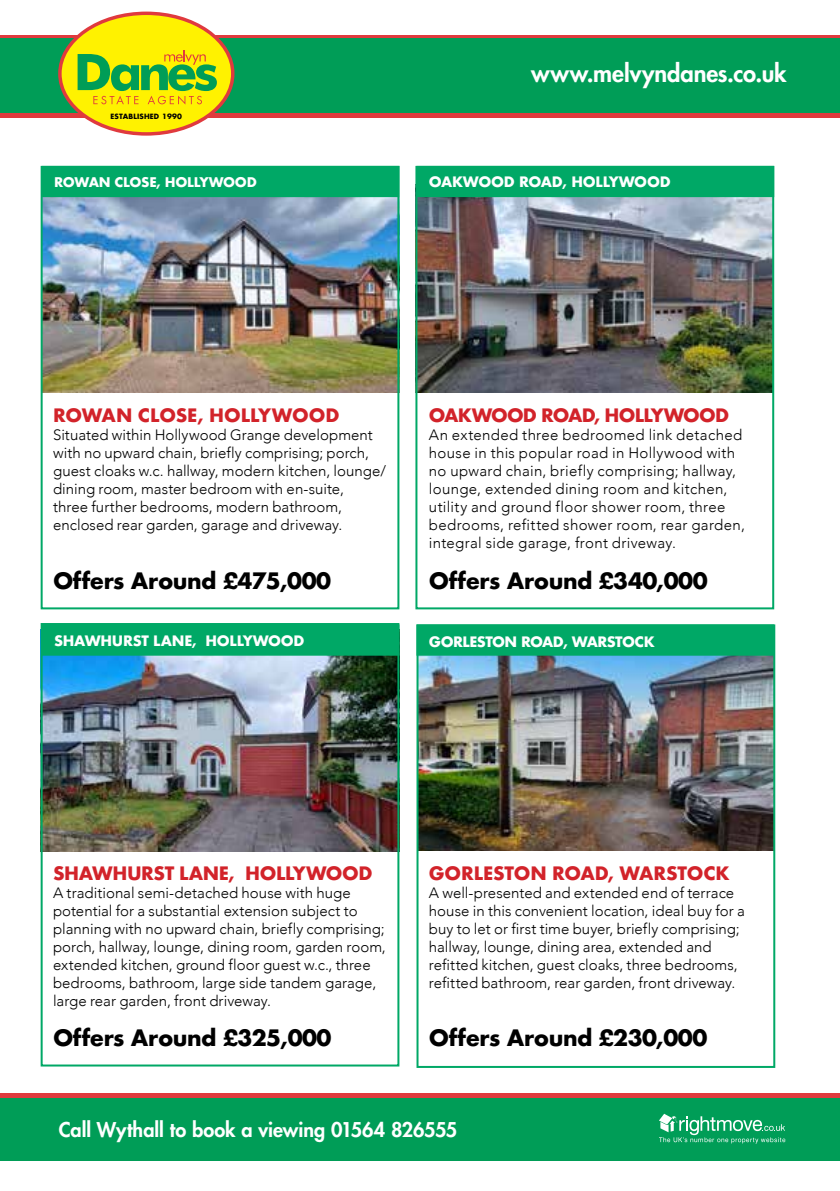
<style>
.page{position:relative;width:840px;height:1191px;background:#fff}
.page>*{position:absolute;margin:0;border:0;box-sizing:border-box;transform-origin:0 0}
.t1{font:800 23.8px "Futura Std";letter-spacing:-.005em;color:#fff}
.t2{font:700 22px "Futura";letter-spacing:-.025em;color:#000}
.t3{font:800 19.8px "Futura Std";letter-spacing:-.005em;color:#fff}
.t4{font:700 18px "Futura";letter-spacing:-.02em;color:#d2232a}
.t5{font:700 18px "Futura";letter-spacing:-.045em;color:#d2232a}
.t6{font:300 15px/18px "Avenir";letter-spacing:.005em;color:#000}
.t7{font:700 14px "Futura";letter-spacing:-.02em;color:#fff}
.t8{font:700 14px "Futura";letter-spacing:-.04em;color:#fff}
.t9{font:700 13px "Futura";letter-spacing:-.02em;color:#fff}
.t10{font:700 7px "Futura Std";letter-spacing:.025em;color:#000}
</style>
<div class="page">
<img style="left:44px;top:655px;width:352px;height:196px">
<img style="left:419px;top:655px;width:352px;height:196px">
<img style="left:44px;top:197px;width:352px;height:196px">
<img style="left:418px;top:197px;width:352px;height:196px">
<div style="left:0;top:35px;width:839px;height:21px;background:#e03a3e"></div>
<div style="left:0;top:96px;width:839px;height:21px;background:#e03a3e"></div>
<div style="left:0;top:38px;width:839px;height:75px;background:#009d57"></div>
<svg style="left:58px;top:12px;width:176px;height:124px"></svg>
<div style="left:0;top:1093px;width:839px;height:18px;background:#e03a3e"></div>
<div style="left:0;top:1098px;width:839px;height:63px;background:#009d57"></div>
<svg style="left:659px;top:1113px;width:125px;height:30px"></svg>
<div style="left:415px;top:166px;width:358px;height:443px;border:2px solid #00a866"></div>
<div style="left:416px;top:624px;width:357px;height:31px;background:#00a866"></div>
<div style="left:416px;top:166px;width:357px;height:31px;background:#00a866"></div>
<div style="left:41px;top:623px;width:358px;height:443px;border:2px solid #00a866"></div>
<div style="left:416px;top:624px;width:358px;height:444px;border:2px solid #00a866"></div>
<div style="left:41px;top:166px;width:358px;height:443px;border:2px solid #00a866"></div>
<div style="left:42px;top:624px;width:357px;height:31px;background:#00a866"></div>
<div style="left:42px;top:166px;width:357px;height:31px;background:#00a866"></div>
<p class="t10" style="left:110px;top:112px;width:73px">ESTABLISHED 1990</p>
<p class="t9" style="left:54px;top:173px;width:204px">ROWAN CLOSE, HOLLYWOOD</p>
<h1 class="t1" style="left:531px;top:58px;width:257px">www.melvyndanes.co.uk</h1>
<p class="t7" style="left:428px;top:172px;width:243px">OAKWOOD ROAD, HOLLYWOOD</p>
<p class="t4" style="left:53px;top:402px;width:288px">ROWAN CLOSE, HOLLYWOOD</p>
<p class="t6" style="left:53px;top:425px;width:334px">Situated within Hollywood Grange development with no upward chain, briefly comprising; porch, guest cloaks w.c. hallway, modern kitchen, lounge/ dining room, master bedroom with en-suite,<br>three further bedrooms, modern bathroom, enclosed rear garden, garage and driveway.</p>
<h2 class="t2" style="left:53px;top:565px;width:279px">Offers Around £475,000</h2>
<p class="t7" style="left:54px;top:630px;width:252px">SHAWHURST LANE, HOLLYWOOD</p>
<p class="t5" style="left:428px;top:402px;width:301px">OAKWOOD ROAD, HOLLYWOOD</p>
<p class="t6" style="left:428px;top:425px;width:317px">An extended three bedroomed link detached house in this popular road in Hollywood with no upward chain, briefly comprising; hallway, lounge, extended dining room and kitchen, utility and ground floor shower room, three bedrooms, refitted shower room, rear garden, integral side garage, front driveway.</p>
<h2 class="t2" style="left:428px;top:565px;width:280px">Offers Around £340,000</h2>
<p class="t8" style="left:428px;top:632px;width:227px">GORLESTON ROAD, WARSTOCK</p>
<p class="t4" style="left:53px;top:860px;width:321px">SHAWHURST LANE, HOLLYWOOD</p>
<p class="t6" style="left:53px;top:884px;width:334px">A traditional semi-detached house with huge potential for a substantial extension subject to planning with no upward chain, briefly comprising; porch, hallway, lounge, dining room, garden room, extended kitchen, ground floor guest w.c., three bedrooms, bathroom, large side tandem garage, large rear garden, front driveway.</p>
<p class="t4" style="left:428px;top:860px;width:302px">GORLESTON ROAD, WARSTOCK</p>
<p class="t6" style="left:428px;top:884px;width:317px">A well-presented and extended end of terrace house in this convenient location, ideal buy for a buy to let or first time buyer, briefly comprising; hallway, lounge, dining area, extended and refitted kitchen, guest cloaks, three bedrooms, refitted bathroom, rear garden, front driveway.</p>
<h2 class="t2" style="left:53px;top:1021px;width:280px">Offers Around £325,000</h2>
<h2 class="t2" style="left:428px;top:1021px;width:280px">Offers Around £230,000</h2>
<h3 class="t3" style="left:59px;top:1116px;width:400px">Call Wythall to book a viewing 01564 826555</h3>
</div>
